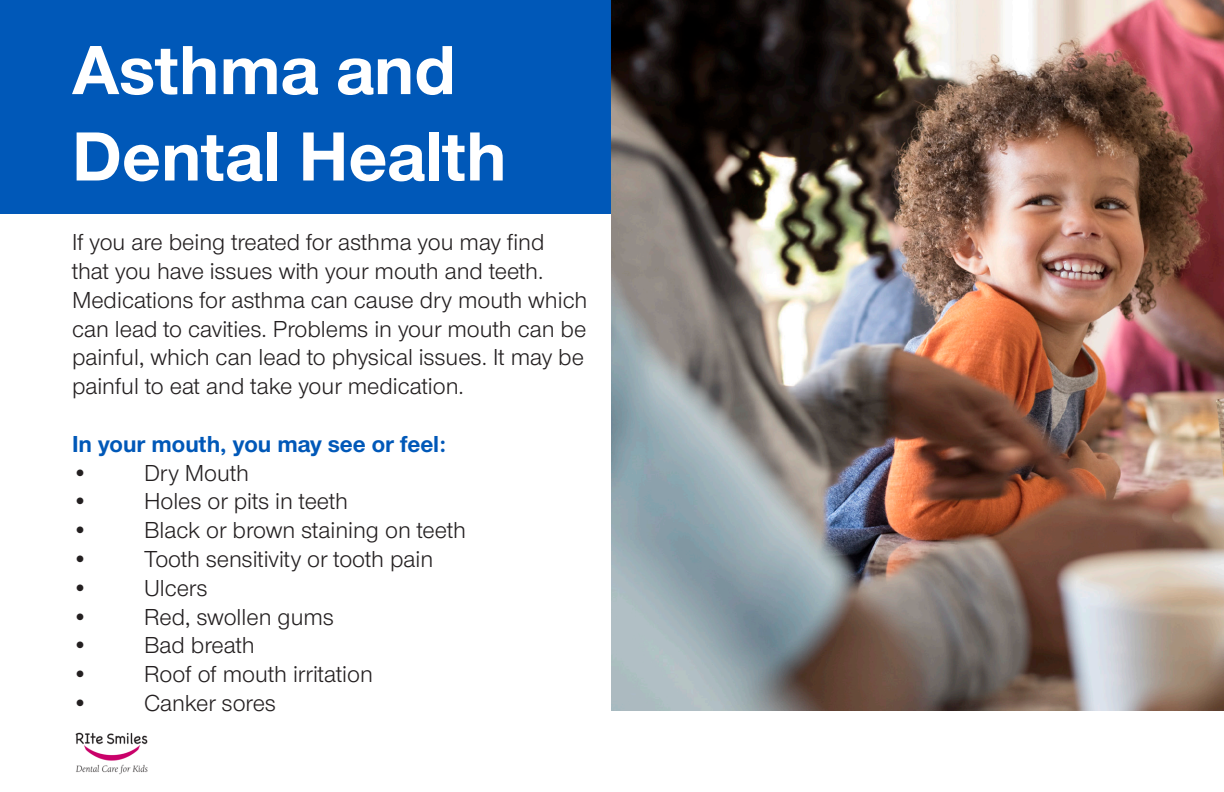
<style>
.page{position:relative;width:1224px;height:792px;background:#fff}
.page>*{position:absolute;margin:0;border:0;box-sizing:border-box;transform-origin:0 0}
.t1{font:700 72px/86.4px "UHC Sans";color:#fff}
.t2{font:24px/28.8px "UHC Sans";color:#231f20}
.t3{font:700 24px "UHC Sans";color:#0058b8}
</style>
<div class="page">
<div style="left:0;top:0;width:612px;height:213px;background:#0058b8"></div>
<img style="left:612px;top:0;width:612px;height:711px">
<img style="left:75px;top:732px;width:73px;height:43px">
<h1 class="t1" style="left:72px;top:25px;width:436px">Asthma and<br>Dental Health</h1>
<p class="t2" style="left:72px;top:227px;width:517px">If you are being treated for asthma you may fnd that you have issues with your mouth and teeth.<br>Medications for asthma can cause dry mouth which can lead to cavities. Problems in your mouth can be painful, which can lead to physical issues. It may be painful to eat and take your medication.</p>
<h2 class="t3" style="left:72px;top:428px;width:376px">In your mouth, you may see or feel:</h2>
<p class="t2" style="left:72px;top:457px;width:178px">• Dry Mouth</p>
<p class="t2" style="left:72px;top:486px;width:278px">• Holes or pits in teeth</p>
<p class="t2" style="left:72px;top:515px;width:396px">• Black or brown staining on teeth</p>
<p class="t2" style="left:72px;top:544px;width:363px">• Tooth sensitivity or tooth pain</p>
<p class="t2" style="left:72px;top:573px;width:137px">• Ulcers</p>
<p class="t2" style="left:72px;top:601px;width:263px">• Red, swollen gums</p>
<p class="t2" style="left:72px;top:630px;width:184px">• Bad breath</p>
<p class="t2" style="left:72px;top:659px;width:302px">• Roof of mouth irritation</p>
<p class="t2" style="left:72px;top:688px;width:205px">• Canker sores</p>
</div>
